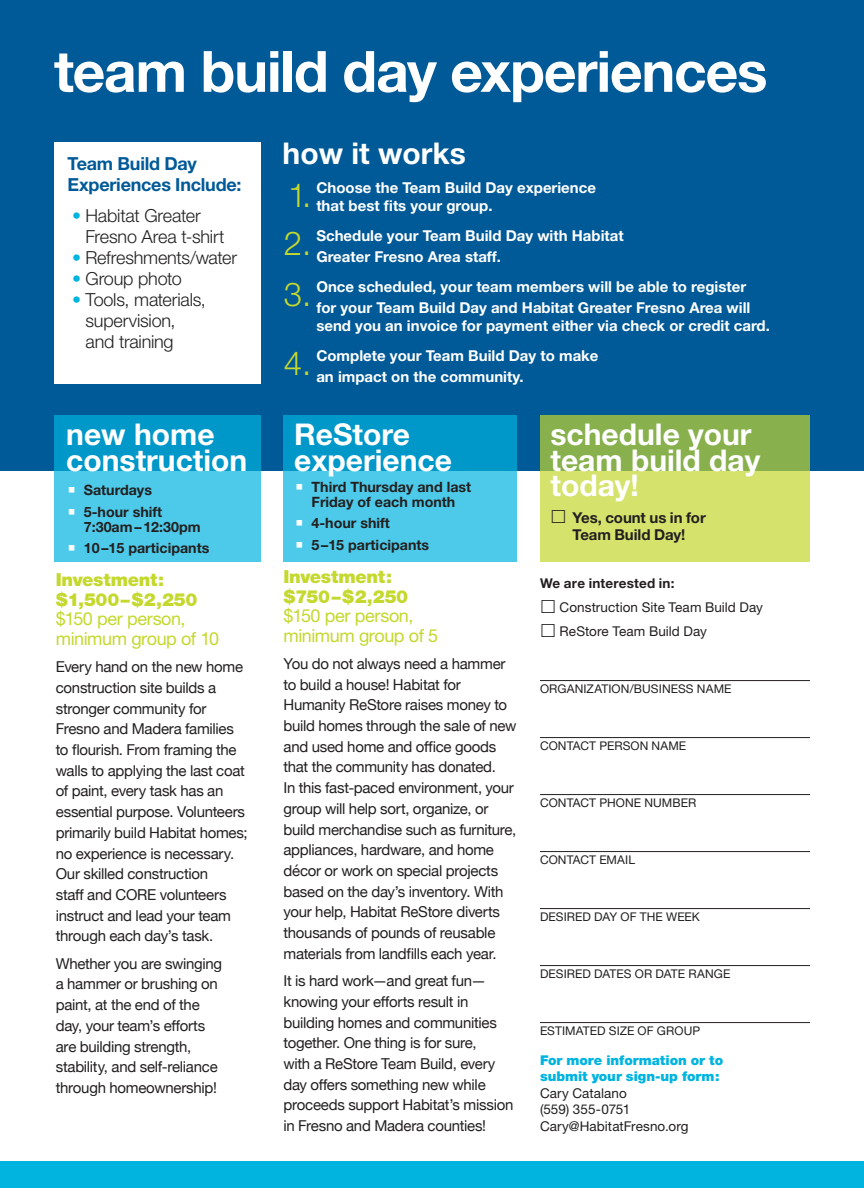
<style>
.page{position:relative;width:864px;height:1188px;background:#fff}
.page>*{position:absolute;margin:0;border:0;box-sizing:border-box;transform-origin:0 0}
.headline_1{font:700 57px "Helvetica Neue";letter-spacing:-.02em;color:#fff}
.headline_2{font:700 30px/25.5px "Helvetica Neue";color:#fff}
.headline_4{font:700 30px/25.5px "Helvetica Neue";color:#fff}
.subhead_1b{font:18px/19.5px "Helvetica Neue";letter-spacing:-.025em;color:#c4d82d}
.t1{font:300 18px/21px "Helvetica Neue";letter-spacing:-.01em;color:#231f20}
.headline_3{font:700 18px/21px "Helvetica Neue";letter-spacing:-.015em;color:#005a97}
.Paragraph_2{font:15px/20.7px "Helvetica Neue";letter-spacing:-.02em;color:#231f20}
.List_Paragraph{font:700 15px/21px "Helvetica Neue";color:#fff}
.subhead_2{font:700 15px/16.5px "Helvetica Neue";letter-spacing:-.01em;color:#231f20}
.t2{font:700 14.25px/15px "Helvetica Neue";color:#231f20}
.subhead_2-2{font:13.5px/24px "Helvetica Neue";letter-spacing:.005em;color:#231f20}
.Paragraph_Sans{font:13.5px/16.5px "Helvetica Neue";letter-spacing:.005em;color:#231f20}
.subhead_1b-2{font:900 13.5px/16.5px "Helvetica Neue";letter-spacing:-.005em;color:#00b4e0}
.Paragraph_Sans-2{font:12px "Helvetica Neue";letter-spacing:.01em;color:#231f20}
.s1{color:#00b4e0}
.s2{color:#fff}
.s3{font-weight:900}
.s4{font-weight:300;font-size:33px;color:#c4d82d}
.s5{font-weight:700}
</style>
<div class="page">
<div style="left:0;top:0;width:864px;height:471px;background:#005a97"></div>
<svg style="left:283px;top:415px;width:234px;height:147px;background:#2fb6dc"></svg>
<svg style="left:54px;top:415px;width:207px;height:147px;background:#2fb6dc"></svg>
<svg style="left:540px;top:415px;width:270px;height:147px;background:#b7cf60"></svg>
<div style="left:0;top:1161px;width:864px;height:27px;background:#00b4e0"></div>
<div style="left:54px;top:143px;width:207px;height:241px;background:#fff"></div>
<hr style="left:540px;top:680px;width:270px;height:1px;background:#231f20">
<hr style="left:540px;top:737px;width:270px;height:1px;background:#231f20">
<hr style="left:540px;top:794px;width:270px;height:1px;background:#231f20">
<hr style="left:540px;top:851px;width:270px;height:1px;background:#231f20">
<hr style="left:540px;top:908px;width:270px;height:1px;background:#231f20">
<hr style="left:540px;top:965px;width:270px;height:1px;background:#231f20">
<hr style="left:540px;top:1022px;width:270px;height:1px;background:#231f20">
<svg style="left:552px;top:510px;width:13px;height:13px"></svg>
<p class="headline_1" style="left:54px;top:36px;width:715px">team build day experiences</p>
<p class="headline_3" style="left:68px;top:153px;width:175px">Team Build Day<br>Experiences Include:</p>
<p class="t1" style="left:86px;top:204px;width:140px;text-indent:-14px"><span class="s1">•</span> Habitat Greater<br>Fresno Area t-shirt</p>
<p class="t1" style="left:72px;top:246px;width:167px"><span class="s1">•</span> Refreshments/water</p>
<p class="t1" style="left:72px;top:267px;width:111px"><span class="s1">•</span> Group photo</p>
<p class="t1" style="left:86px;top:288px;width:122px;text-indent:-14px"><span class="s1">•</span> Tools, materials, supervision, and training</p>
<p class="headline_2" style="left:66px;top:421px;width:183px">new home construction</p>
<p class="t2" style="left:68px;top:482px;width:86px"><span class="s2">○</span> Saturdays</p>
<p class="t2" style="left:84px;top:504px;width:118px;text-indent:-16px"><span class="s2">○</span> 5-hour shift<br>7:30am–12:30pm</p>
<p class="t2" style="left:68px;top:540px;width:143px"><span class="s2">○</span> 10–15 participants</p>
<p class="subhead_1b" style="left:56px;top:570px;width:165px"><span class="s3">Investment: $1,500–$2,250 </span>$150 per person, minimum group of 10</p>
<p class="Paragraph_2" style="left:56px;top:657px;width:193px">Every hand on the new home construction site builds a stronger community for<br>Fresno and Madera families to flourish. From framing the walls to applying the last coat of paint, every task has an essential purpose. Volunteers primarily build Habitat homes; no experience is necessary.<br>Our skilled construction<br>staff and CORE volunteers instruct and lead your team through each day’s task.</p>
<p class="Paragraph_2" style="left:56px;top:954px;width:168px">Whether you are swinging a hammer or brushing on paint, at the end of the day, your team’s efforts are building strength, stability, and self-reliance through homeownership!</p>
<p class="headline_4" style="left:283px;top:140px;width:185px">how it works</p>
<p class="List_Paragraph" style="left:316px;top:178px;width:281px;line-height:18px;text-indent:-28px"><span class="s4">1.</span> Choose the Team Build Day experience that best fits your group.</p>
<p class="List_Paragraph" style="left:316px;top:225px;width:309px;text-indent:-32px"><span class="s4">2.</span> Schedule your Team Build Day with Habitat<br>Greater Fresno Area staff.</p>
<p class="List_Paragraph" style="left:284px;top:276px;width:468px;text-align:right"><span class="s4">3.</span> Once scheduled, your team members will be able to register for your Team Build Day and Habitat Greater Fresno Area will</p>
<p class="List_Paragraph" style="left:316px;top:315px;width:455px">send you an invoice for payment either via check or credit card.</p>
<p class="List_Paragraph" style="left:316px;top:345px;width:284px;text-indent:-32px"><span class="s4">4.</span> Complete your Team Build Day to make an impact on the community.</p>
<p class="headline_4" style="left:294px;top:421px;width:159px">ReStore experience</p>
<p class="t2" style="left:295px;top:479px;width:177px;text-align:center"><span class="s2">○</span> Third Thursday and last<br>Friday of each month</p>
<p class="t2" style="left:295px;top:515px;width:96px"><span class="s2">○</span> 4-hour shift</p>
<p class="t2" style="left:295px;top:537px;width:135px"><span class="s2">○</span> 5–15 participants</p>
<p class="subhead_1b" style="left:284px;top:567px;width:156px"><span class="s3">Investment: $750–$2,250 </span>$150 per person, minimum group of 5</p>
<p class="Paragraph_2" style="left:284px;top:654px;width:235px">You do not always need a hammer to build a house! Habitat for Humanity ReStore raises money to build homes through the sale of new and used home and office goods that the community has donated.<br>In this fast-paced environment, your group will help sort, organize, or build merchandise such as furniture, appliances, hardware, and home décor or work on special projects based on the day’s inventory. With your help, Habitat ReStore diverts thousands of pounds of reusable materials from landfills each year.</p>
<p class="Paragraph_2" style="left:284px;top:971px;width:231px">It is hard work—and great fun— knowing your efforts result in building homes and communities together. One thing is for sure,<br>with a ReStore Team Build, every day offers something new while proceeds support Habitat’s mission in Fresno and Madera counties!</p>
<p class="headline_2" style="left:550px;top:421px;width:211px">schedule your team build day today!</p>
<p class="subhead_2" style="left:572px;top:509px;width:135px">Yes, count us in for<br>Team Build Day!</p>
<p class="subhead_2-2" style="left:560px;top:571px;width:205px;text-indent:-20px"><span class="s5">We are interested in:<br></span>Construction Site Team Build Day<br>ReStore Team Build Day</p>
<p class="Paragraph_Sans-2" style="left:540px;top:681px;width:193px">ORGANIZATION/BUSINESS NAME</p>
<p class="Paragraph_Sans-2" style="left:540px;top:738px;width:148px">CONTACT PERSON NAME</p>
<p class="Paragraph_Sans-2" style="left:540px;top:795px;width:158px">CONTACT PHONE NUMBER</p>
<p class="Paragraph_Sans-2" style="left:540px;top:852px;width:97px">CONTACT EMAIL</p>
<p class="Paragraph_Sans-2" style="left:540px;top:909px;width:162px">DESIRED DAY OF THE WEEK</p>
<p class="Paragraph_Sans-2" style="left:540px;top:966px;width:192px">DESIRED DATES OR DATE RANGE</p>
<p class="Paragraph_Sans-2" style="left:540px;top:1023px;width:162px">ESTIMATED SIZE OF GROUP</p>
<p class="subhead_1b-2" style="left:540px;top:1052px;width:185px">For more information or to submit your sign-up form:</p>
<p class="Paragraph_Sans" style="left:540px;top:1085px;width:150px">Cary Catalano<br>(559) 355-0751<br>Cary@HabitatFresno.org</p>
</div>
